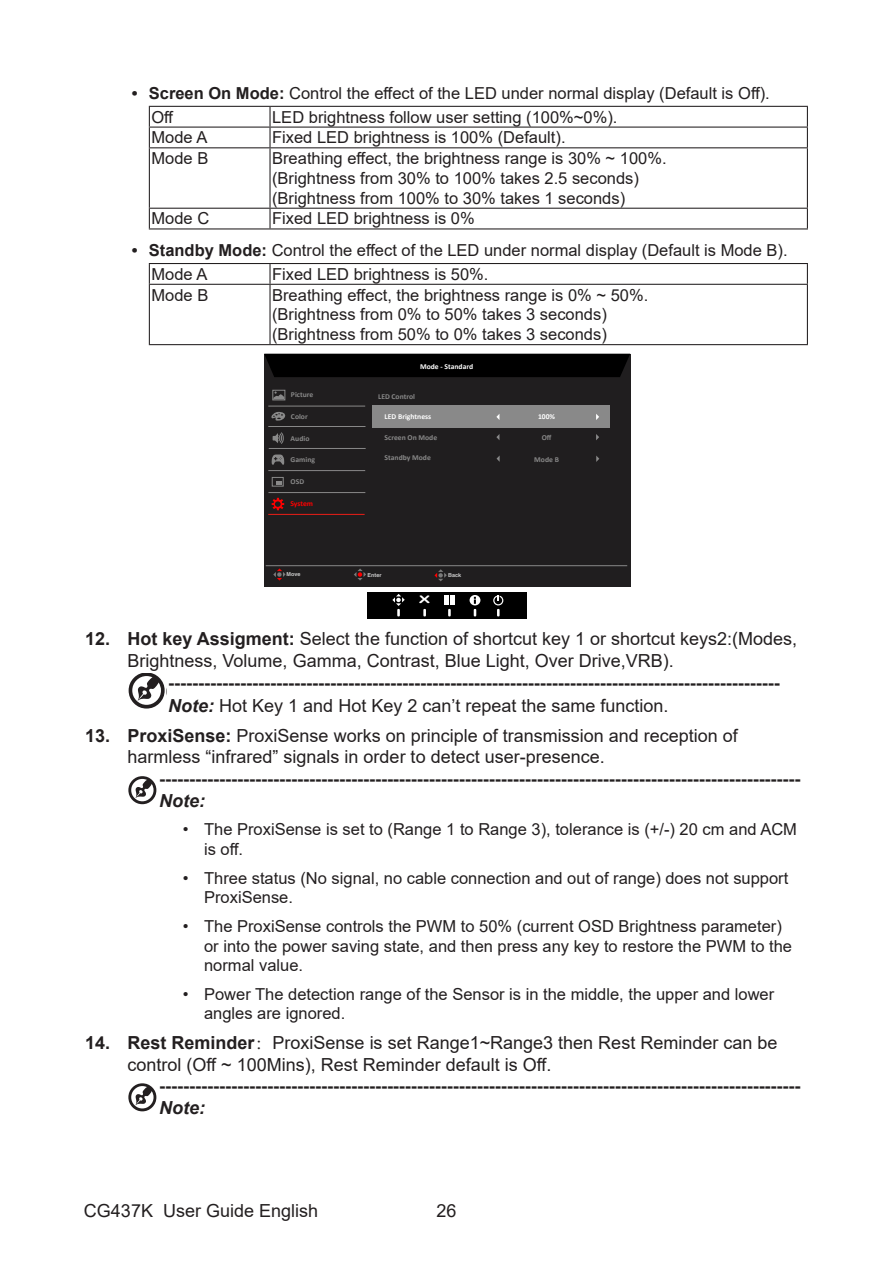
<style>
.page{position:relative;width:893px;height:1263px;background:#fff}
.page>*{position:absolute;margin:0;border:0;box-sizing:border-box;transform-origin:0 0}
.t1{font:18px "Arial";color:#231f20}
.t2{font:700 18px "Arial";color:#231f20}
.t3{font:italic 700 18px "Arial";color:#231f20}
.Body副本{font:16.5px/19.8px "Arial";color:#231f20}
.t4{font:10.35px "Arial Rounded MT Bold";color:#fff;scale:1.74 1}
.t5{font:700 7.5px "Calibri";color:#898989}
.t6{font:700 7.5px "Calibri";color:#fff}
.t7{font:700 7.5px "Calibri";letter-spacing:-.01em;color:#f00}
.t8{font:5.4px "JQ Zong Yi FT";color:#cbcbcb}
.s1{font-weight:700}
.s2{font-weight:700;font-style:italic}
.s3{font-family:"Adobe Song Std";font-weight:300}
</style>
<div class="page">
<hr style="left:149px;top:106px;width:121px;height:1px;background:#231f20">
<hr style="left:270px;top:106px;width:538px;height:1px;background:#231f20">
<hr style="left:269px;top:107px;width:2px;height:20px;background:#231f20">
<hr style="left:149px;top:127px;width:121px;height:1px;background:#231f20">
<svg style="left:149px;top:107px;width:1px;height:40px"></svg>
<hr style="left:270px;top:127px;width:538px;height:1px;background:#231f20">
<svg style="left:269px;top:128px;width:2px;height:19px"></svg>
<svg style="left:807px;top:107px;width:1px;height:40px"></svg>
<hr style="left:149px;top:147px;width:121px;height:1px;background:#231f20">
<hr style="left:149px;top:148px;width:1px;height:60px;background:#231f20">
<hr style="left:270px;top:147px;width:538px;height:1px;background:#231f20">
<hr style="left:269px;top:148px;width:2px;height:60px;background:#231f20">
<hr style="left:807px;top:148px;width:1px;height:60px;background:#231f20">
<hr style="left:149px;top:208px;width:121px;height:1px;background:#231f20">
<svg style="left:149px;top:209px;width:1px;height:19px"></svg>
<hr style="left:270px;top:208px;width:538px;height:1px;background:#231f20">
<svg style="left:269px;top:209px;width:2px;height:19px"></svg>
<svg style="left:807px;top:209px;width:1px;height:19px"></svg>
<hr style="left:149px;top:228px;width:121px;height:1px;background:#231f20">
<hr style="left:270px;top:228px;width:538px;height:1px;background:#231f20">
<hr style="left:149px;top:263px;width:121px;height:1px;background:#231f20">
<svg style="left:149px;top:264px;width:1px;height:20px"></svg>
<hr style="left:270px;top:263px;width:538px;height:1px;background:#231f20">
<hr style="left:269px;top:264px;width:2px;height:20px;background:#231f20">
<svg style="left:807px;top:264px;width:1px;height:20px"></svg>
<hr style="left:149px;top:284px;width:121px;height:1px;background:#231f20">
<hr style="left:149px;top:285px;width:1px;height:59px;background:#231f20">
<hr style="left:270px;top:284px;width:538px;height:1px;background:#231f20">
<hr style="left:269px;top:285px;width:2px;height:59px;background:#231f20">
<hr style="left:807px;top:285px;width:1px;height:59px;background:#231f20">
<hr style="left:149px;top:344px;width:121px;height:1px;background:#231f20">
<hr style="left:270px;top:344px;width:538px;height:1px;background:#231f20">
<div style="left:264px;top:354px;width:366px;height:233px;background:#201e1f"></div>
<div style="left:264px;top:354px;width:366px;height:23px;background:#000"></div>
<hr style="left:266px;top:565px;width:361px;height:1px;background:#898989">
<hr style="left:268px;top:514px;width:97px;height:1px;background:#e61e18">
<hr style="left:268px;top:492px;width:97px;height:1px;background:#898989">
<hr style="left:268px;top:470px;width:97px;height:1px;background:#898989">
<hr style="left:269px;top:448px;width:97px;height:1px;background:#898989">
<hr style="left:268px;top:426px;width:97px;height:1px;background:#898989">
<div style="left:272px;top:390px;width:13px;height:10px;border:1px solid #898989"></div>
<svg style="left:273px;top:391px;width:11px;height:8px"></svg>
<svg style="left:271px;top:412px;width:15px;height:9px"></svg>
<svg style="left:273px;top:432px;width:11px;height:12px"></svg>
<hr style="left:268px;top:406px;width:97px;height:1px;background:#898989">
<div style="left:272px;top:477px;width:12px;height:10px;border:1px solid #898989"></div>
<svg style="left:276px;top:481px;width:6px;height:4px"></svg>
<svg style="left:273px;top:568px;width:13px;height:12px"></svg>
<svg style="left:354px;top:568px;width:12px;height:12px"></svg>
<div style="left:372px;top:405px;width:237px;height:22px;background:#898989"></div>
<svg style="left:272px;top:498px;width:12px;height:12px"></svg>
<svg style="left:271px;top:454px;width:14px;height:11px"></svg>
<svg style="left:496px;top:414px;width:3px;height:6px"></svg>
<svg style="left:596px;top:414px;width:3px;height:6px"></svg>
<svg style="left:496px;top:434px;width:3px;height:6px"></svg>
<svg style="left:596px;top:434px;width:3px;height:6px"></svg>
<svg style="left:497px;top:455px;width:3px;height:7px"></svg>
<svg style="left:596px;top:456px;width:3px;height:6px"></svg>
<div style="left:367px;top:592px;width:160px;height:27px;background:#000"></div>
<svg style="left:444px;top:595px;width:11px;height:21px"></svg>
<svg style="left:423px;top:609px;width:3px;height:7px"></svg>
<svg style="left:470px;top:595px;width:10px;height:21px"></svg>
<svg style="left:392px;top:594px;width:13px;height:22px"></svg>
<svg style="left:493px;top:595px;width:10px;height:21px"></svg>
<svg style="left:434px;top:569px;width:13px;height:12px"></svg>
<svg style="left:129px;top:673px;width:36px;height:36px"></svg>
<svg style="left:128px;top:776px;width:29px;height:29px"></svg>
<svg style="left:128px;top:1084px;width:29px;height:28px"></svg>
<p class="Body副本" style="left:132px;top:83px;width:640px"><span class="s1">• Screen On Mode:</span> Control the effect of the LED under normal display (Default is Off).</p>
<p class="Body副本" style="left:151px;top:107px;width:24px">Off</p>
<p class="Body副本" style="left:272px;top:107px;width:347px">LED brightness follow user setting (100%~0%).</p>
<p class="Body副本" style="left:151px;top:128px;width:57px">Mode A</p>
<p class="Body副本" style="left:272px;top:128px;width:295px">Fixed LED brightness is 100% (Default).</p>
<p class="Body副本" style="left:151px;top:148px;width:58px">Mode B</p>
<p class="Body副本" style="left:272px;top:148px;width:396px">Breathing effect, the brightness range is 30% ~ 100%.</p>
<p class="Body副本" style="left:272px;top:168px;width:368px">(Brightness from 30% to 100% takes 2.5 seconds)</p>
<p class="Body副本" style="left:272px;top:188px;width:355px">(Brightness from 100% to 30% takes 1 seconds)</p>
<p class="Body副本" style="left:151px;top:209px;width:59px">Mode C</p>
<p class="Body副本" style="left:272px;top:209px;width:204px">Fixed LED brightness is 0%</p>
<p class="Body副本" style="left:132px;top:241px;width:657px"><span class="s1">• Standby Mode:</span> Control the effect of the LED under normal display (Default is Mode B).</p>
<p class="Body副本" style="left:151px;top:264px;width:57px">Mode A</p>
<p class="Body副本" style="left:272px;top:264px;width:218px">Fixed LED brightness is 50%.</p>
<p class="Body副本" style="left:151px;top:285px;width:58px">Mode B</p>
<p class="Body副本" style="left:272px;top:285px;width:378px">Breathing effect, the brightness range is 0% ~ 50%.</p>
<p class="Body副本" style="left:272px;top:305px;width:336px">(Brightness from 0% to 50% takes 3 seconds)</p>
<p class="Body副本" style="left:272px;top:324px;width:336px">(Brightness from 50% to 0% takes 3 seconds)</p>
<p class="t6" style="left:420px;top:362px;width:55px">Mode - Standard</p>
<p class="t5" style="left:291px;top:390px;width:24px">Picture</p>
<p class="t5" style="left:291px;top:412px;width:18px">Color</p>
<p class="t5" style="left:291px;top:433px;width:20px">Audio</p>
<p class="t5" style="left:291px;top:477px;width:15px">OSD</p>
<p class="t5" style="left:378px;top:391px;width:38px">LED Control</p>
<p class="t6" style="left:385px;top:412px;width:48px">LED Brightness</p>
<p class="t6" style="left:538px;top:412px;width:19px">100%</p>
<p class="t5" style="left:385px;top:432px;width:54px">Screen On Mode</p>
<p class="t5" style="left:542px;top:432px;width:11px">Off</p>
<p class="t5" style="left:385px;top:453px;width:48px">Standby Mode</p>
<p class="t5" style="left:534px;top:454px;width:26px">Mode B</p>
<p class="t5" style="left:291px;top:455px;width:26px">Gaming</p>
<p class="t7" style="left:290px;top:499px;width:24px">System</p>
<p class="t8" style="left:287px;top:572px;width:15px">Move</p>
<p class="t8" style="left:368px;top:572px;width:15px">Enter</p>
<p class="t4" style="left:419px;top:593px;width:8px">X</p>
<p class="t8" style="left:448px;top:573px;width:15px">Back</p>
<p class="t1" style="left:85px;top:626px;width:714px"><span class="s1">12. Hot key Assigment:</span> Select the function of shortcut key 1 or shortcut keys2:(Modes,</p>
<p class="t1" style="left:128px;top:648px;width:548px">Brightness, Volume, Gamma, Contrast, Blue Light, Over Drive,VRB).</p>
<p class="t2" style="left:168px;top:670px;width:613px">‑-----------------------------------------------------------------------------------------------------</p>
<p class="t1" style="left:168px;top:693px;width:502px"><span class="s2">Note:</span> Hot Key 1 and Hot Key 2 can’t repeat the same function.</p>
<p class="t1" style="left:85px;top:723px;width:654px"><span class="s1">13. ProxiSense:</span> ProxiSense works on principle of transmission and reception of</p>
<p class="t1" style="left:128px;top:745px;width:479px">harmless “infrared” signals in order to detect user-presence.</p>
<p class="t2" style="left:159px;top:766px;width:643px">‑----------------------------------------------------------------------------------------------------------</p>
<p class="t3" style="left:159px;top:788px;width:47px">Note:</p>
<p class="Body副本" style="left:204px;top:820px;width:594px;text-indent:-21px">• The ProxiSense is set to (Range 1 to Range 3), tolerance is (+/-) 20 cm and ACM is off.</p>
<p class="Body副本" style="left:204px;top:868px;width:586px;text-indent:-21px">• Three status (No signal, no cable connection and out of range) does not support<br>ProxiSense.</p>
<p class="Body副本" style="left:204px;top:916px;width:589px;text-indent:-21px">• The ProxiSense controls the PWM to 50% (current OSD Brightness parameter) or into the power saving state, and then press any key to restore the PWM to the normal value.</p>
<p class="Body副本" style="left:204px;top:984px;width:572px;text-indent:-21px">• Power The detection range of the Sensor is in the middle, the upper and lower angles are ignored.</p>
<p class="t1" style="left:85px;top:1030px;width:694px"><span class="s1">14. Rest Reminder</span><span class="s3">：</span>ProxiSense is set Range1~Range3 then Rest Reminder can be</p>
<p class="t1" style="left:128px;top:1052px;width:425px">control (Off ~ 100Mins), Rest Reminder default is Off.</p>
<p class="t2" style="left:159px;top:1073px;width:643px">‑----------------------------------------------------------------------------------------------------------</p>
<p class="t3" style="left:159px;top:1095px;width:47px">Note:</p>
<p class="t1" style="left:84px;top:1198px;width:236px">CG437K User Guide English</p>
<p class="t1" style="left:436px;top:1198px;width:22px">26</p>
</div>
